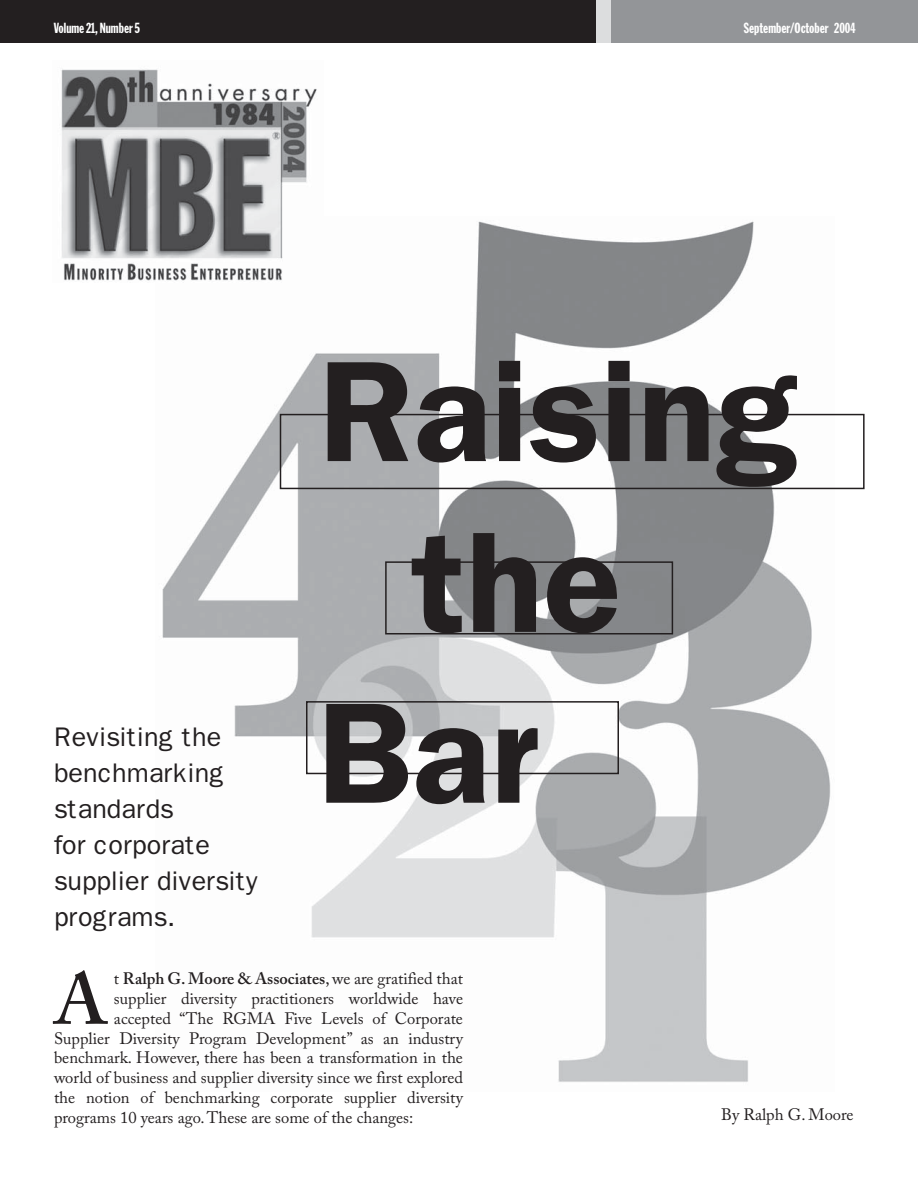
<style>
.page{position:relative;width:918px;height:1188px;background:#fff}
.page>*{position:absolute;margin:0;border:0;box-sizing:border-box;transform-origin:0 0}
.t1{font:600 144px "Franklin Gothic";color:#231f20}
.t2{font:600 72.15px "Adobe Caslon Pro";color:#231f20}
.t3{font:27px/36px "Franklin Gothic";color:#231f20}
.t4{font:16.5px "Adobe Caslon Pro";color:#231f20}
.t5{font:600 16.5px "Adobe Caslon Pro";color:#231f20}
.t6{font:14.4px "Franklin Gothic Extra Cond";color:#fff}
.s1{font-weight:400}
</style>
<div class="page">
<img style="left:162px;top:221px;width:669px;height:861px">
<div style="left:0;top:0;width:596px;height:43px;background:#231f20"></div>
<div style="left:611px;top:0;width:307px;height:43px;background:#939598"></div>
<div style="left:596px;top:0;width:15px;height:43px;background:#dcddde"></div>
<img style="left:61px;top:69px;width:262px;height:214px">
<svg style="left:279px;top:413px;width:586px;height:362px"></svg>
<p class="t6" style="left:54px;top:22px;width:87px">Volume 21, Number 5</p>
<p class="t6" style="left:744px;top:22px;width:113px">September/October 2004</p>
<h1 class="t1" style="left:318px;top:362px;width:480px">Raising</h1>
<h3 class="t3" style="left:54px;top:721px;width:207px">Revisiting the benchmarking standards<br>for corporate supplier diversity programs.</h3>
<h1 class="t1" style="left:411px;top:533px;width:212px">the</h1>
<h1 class="t1" style="left:317px;top:704px;width:223px">Bar</h1>
<h2 class="t2" style="left:54px;top:972px;width:55px">A</h2>
<p class="t5" style="left:114px;top:972px;width:350px"><span class="s1">t</span> Ralph G. Moore &amp; Associates<span class="s1">, we are gratified that</span></p>
<p class="t4" style="left:114px;top:992px;width:351px">supplier diversity practitioners worldwide have</p>
<p class="t4" style="left:114px;top:1012px;width:351px">accepted “The RGMA Five Levels of Corporate</p>
<p class="t4" style="left:54px;top:1032px;width:411px">Supplier Diversity Program Development” as an industry</p>
<p class="t4" style="left:54px;top:1052px;width:410px">benchmark. However, there has been a transformation in the</p>
<p class="t4" style="left:54px;top:1071px;width:411px">world of business and supplier diversity since we first explored</p>
<p class="t4" style="left:54px;top:1091px;width:411px">the notion of benchmarking corporate supplier diversity</p>
<p class="t4" style="left:54px;top:1111px;width:361px">programs 10 years ago. These are some of the changes:</p>
<p class="t4" style="left:721px;top:1108px;width:134px">By Ralph G. Moore</p>
</div>
